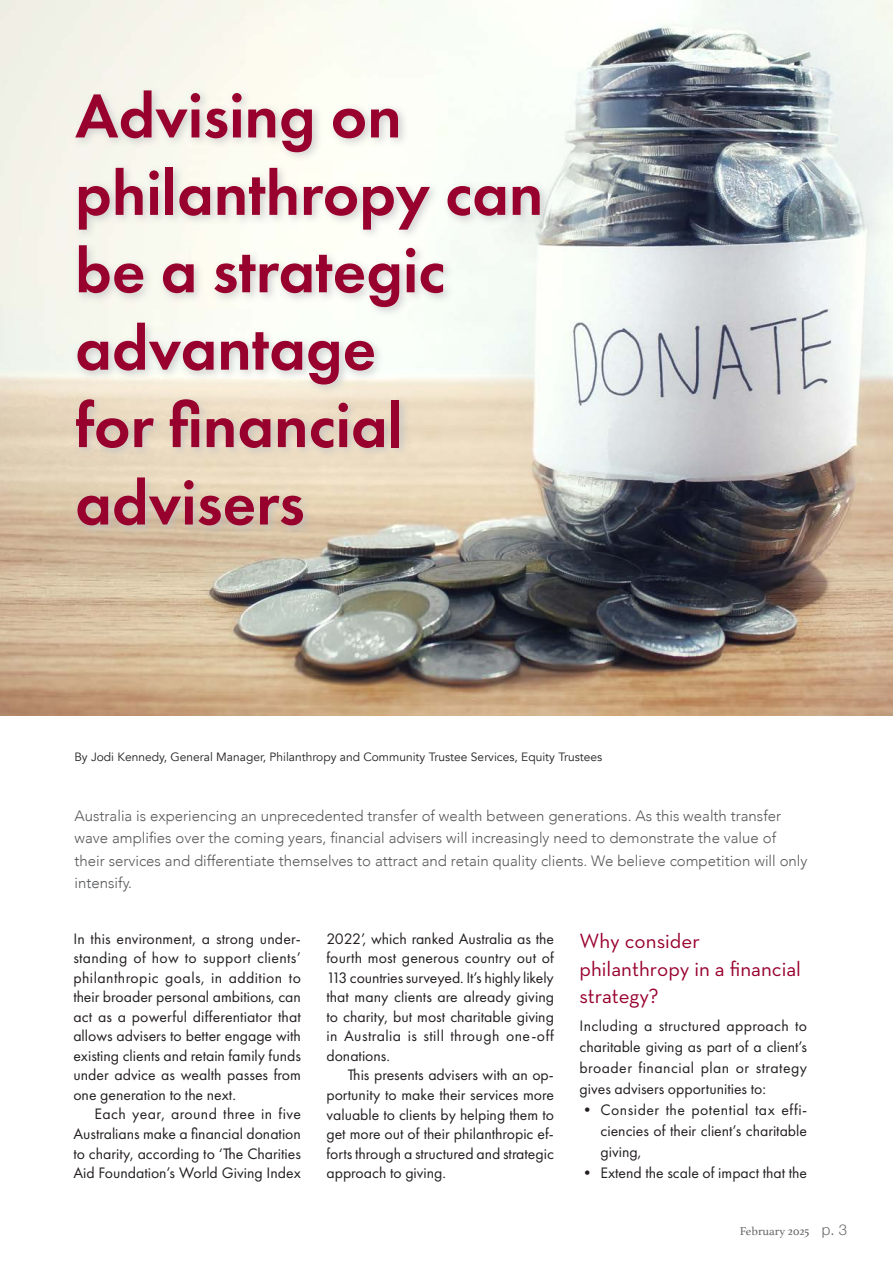
<style>
.page{position:relative;width:893px;height:1263px;background:#fff}
.page>*{position:absolute;margin:0;border:0;box-sizing:border-box;transform-origin:0 0}
.t1{font:600 64.5px/77.4px "Futura PT";color:#98012d}
.t2{font:21px/27.6px "Neutraface Text";color:#98012d}
.t3{font:15.75px/19.5px "Futura PT";color:#231f20;text-align:justify}
.t4{font:300 15px/22.5px "Avenir";color:#57585a}
.t5{font:12px "Avenir";color:#231f20}
.t6{font:12px "Athelas";color:#6a666b}
.s1{font-family:"Helvetica Neue";font-weight:300;font-size:15px}
</style>
<div class="page">
<img style="left:0;top:0;width:893px;height:716px">
<div style="left:71px;top:85px;width:480px;height:452px;background:#bebfc2;opacity:.75"></div>
<h1 class="t1" style="left:75px;top:82px;width:470px">Advising on philanthropy can be a strategic advantage<br>for financial advisers</h1>
<p class="t5" style="left:74px;top:749px;width:529px">By Jodi Kennedy, General Manager, Philanthropy and Community Trustee Services, Equity Trustees</p>
<p class="t4" style="left:75px;top:805px;width:734px">Australia is experiencing an unprecedented transfer of wealth between generations. As this wealth transfer wave amplifies over the coming years, financial advisers will increasingly need to demonstrate the value of their services and differentiate themselves to attract and retain quality clients. We believe competition will only intensify.</p>
<p class="t3" style="left:73px;top:930px;width:229px">In this environment, a strong under&shy;standing of how to support clients’ philanthropic goals, in addition to their broader personal ambitions, can act as a powerful differentiator that allows advisers to better engage with existing clients and retain family funds under advice as wealth passes from one generation to the next.</p>
<p class="t3" style="left:73px;top:1105px;width:229px;text-indent:21px">Each year, around three in five Australians make a financial donation to charity, according to ‘The Charities Aid Foundation’s World Giving Index</p>
<p class="t3" style="left:326px;top:930px;width:229px">2022’, which ranked Australia as the fourth most generous country out of 113 countries surveyed. It’s highly likely that many clients are already giving to charity, but most charitable giving in Australia is still through one-off donations.</p>
<p class="t3" style="left:326px;top:1066px;width:229px;text-indent:21px">This presents advisers with an op&shy;portunity to make their services more valuable to clients by helping them to get more out of their philanthropic ef&shy;forts through a structured and strategic approach to giving.</p>
<h2 class="t2" style="left:579px;top:929px;width:223px">Why consider philanthropy in a financial strategy?</h2>
<p class="t3" style="left:579px;top:1016px;width:229px;line-height:21px">Including a structured approach to charitable giving as part of a client’s broader financial plan or strategy gives advisers opportunities to:</p>
<p class="t3" style="left:600px;top:1100px;width:208px;line-height:21px;text-indent:-21px">• Consider the potential tax effi&shy;ciencies of their client’s charitable giving,</p>
<p class="t3" style="left:579px;top:1164px;width:229px">• Extend the scale of impact that the</p>
<p class="t6" style="left:740px;top:1227px;width:109px">February 2025 <span class="s1">p. 3</span></p>
</div>
